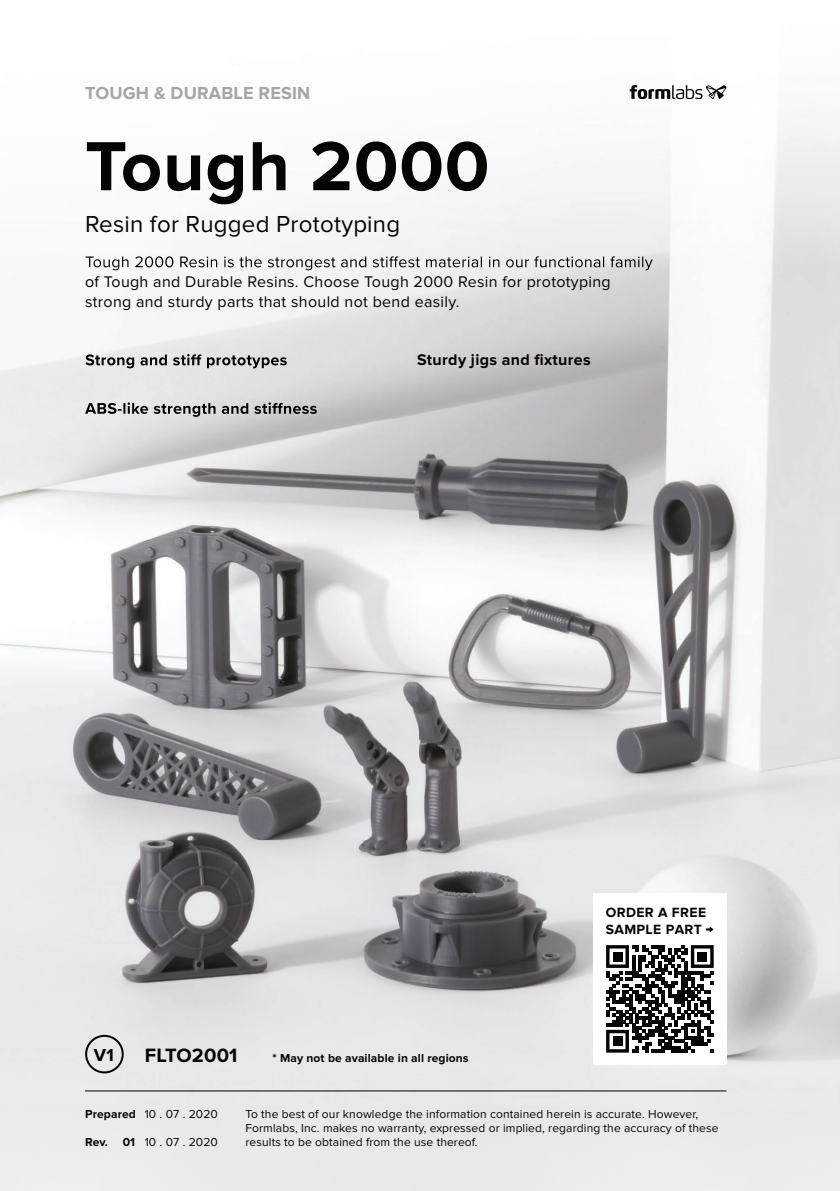
<style>
.page{position:relative;width:840px;height:1191px;background:#fff}
.page>*{position:absolute;margin:0;border:0;box-sizing:border-box;transform-origin:0 0}
.t1{font:700 72px "Proxima Nova";letter-spacing:.01em;color:#040503}
.t2{font:24px "Proxima Nova";letter-spacing:.01em;color:#040503}
.t3{font:700 20px "Proxima Nova";letter-spacing:.01em;color:#040503}
.t4{font:700 18px "Proxima Nova";letter-spacing:.01em;color:#a3a5a6}
.t5{font:700 18px "Proxima Nova";color:#040503}
.t6{font:16px/20px "Proxima Nova";letter-spacing:.02em;color:#040503}
.t7{font:700 16px "Proxima Nova";letter-spacing:.02em;color:#040503}
.t8{font:700 13.8px/17px "Proxima Nova";letter-spacing:.03em;color:#040504}
.t9{font:12px/14px "Proxima Nova";letter-spacing:.01em;color:#040503}
.t10{font:700 12px "Proxima Nova";letter-spacing:.01em;color:#040503}
.s1{font-weight:700}
</style>
<div class="page">
<img style="left:0;top:86px;width:839px;height:754px">
<img style="left:0;top:840px;width:629px;height:266px">
<svg style="left:86px;top:256px;width:566px;height:14px"></svg>
<svg style="left:85px;top:354px;width:201px;height:14px"></svg>
<svg style="left:85px;top:402px;width:231px;height:15px"></svg>
<div style="left:85px;top:1034px;width:39px;height:39px;border:2px solid #040503;border-radius:50%"></div>
<img style="left:0;top:1121px;width:1px;height:70px">
<hr style="left:85px;top:1090px;width:641px;height:1px;background:#000">
<div style="left:593px;top:892px;width:133px;height:172px;background:#fff"></div>
<svg style="left:606px;top:945px;width:107px;height:107px"></svg>
<div style="left:612px;top:951px;width:10px;height:10px;background:#050504"></div>
<div style="left:697px;top:951px;width:9px;height:10px;background:#050504"></div>
<div style="left:612px;top:1036px;width:10px;height:10px;background:#050504"></div>
<svg style="left:705px;top:926px;width:8px;height:6px"></svg>
<svg style="left:629px;top:85px;width:97px;height:14px"></svg>
<h3 class="t4" style="left:85px;top:83px;width:226px">TOUGH &amp; DURABLE RESIN</h3>
<h1 class="t1" style="left:85px;top:125px;width:405px">Tough 2000</h1>
<h2 class="t2" style="left:85px;top:210px;width:316px">Resin for Rugged Prototyping</h2>
<h3 class="t6" style="left:85px;top:272px;width:527px">of Tough and Durable Resins. Choose Tough 2000 Resin for prototyping strong and sturdy parts that should not bend easily.</h3>
<h3 class="t7" style="left:417px;top:351px;width:175px">Sturdy jigs and fixtures</h3>
<h3 class="t5" style="left:94px;top:1044px;width:21px">V1</h3>
<h3 class="t3" style="left:145px;top:1043px;width:94px">FLTO2001</h3>
<p class="t10" style="left:272px;top:1051px;width:197px">* May not be available in all regions</p>
<p class="t8" style="left:605px;top:904px;width:102px">ORDER A FREE<br>SAMPLE PART</p>
<p class="t9" style="left:85px;top:1107px;width:134px"><span class="s1">Prepared</span> 10 . 07 . 2020</p>
<p class="t9" style="left:245px;top:1107px;width:474px">To the best of our knowledge the information contained herein is accurate. However,<br>Formlabs, Inc. makes no warranty, expressed or implied, regarding the accuracy of these</p>
<p class="t9" style="left:85px;top:1135px;width:134px"><span class="s1">Rev. 01</span> 10 . 07 . 2020</p>
<p class="t9" style="left:245px;top:1135px;width:233px">results to be obtained from the use thereof.</p>
</div>
